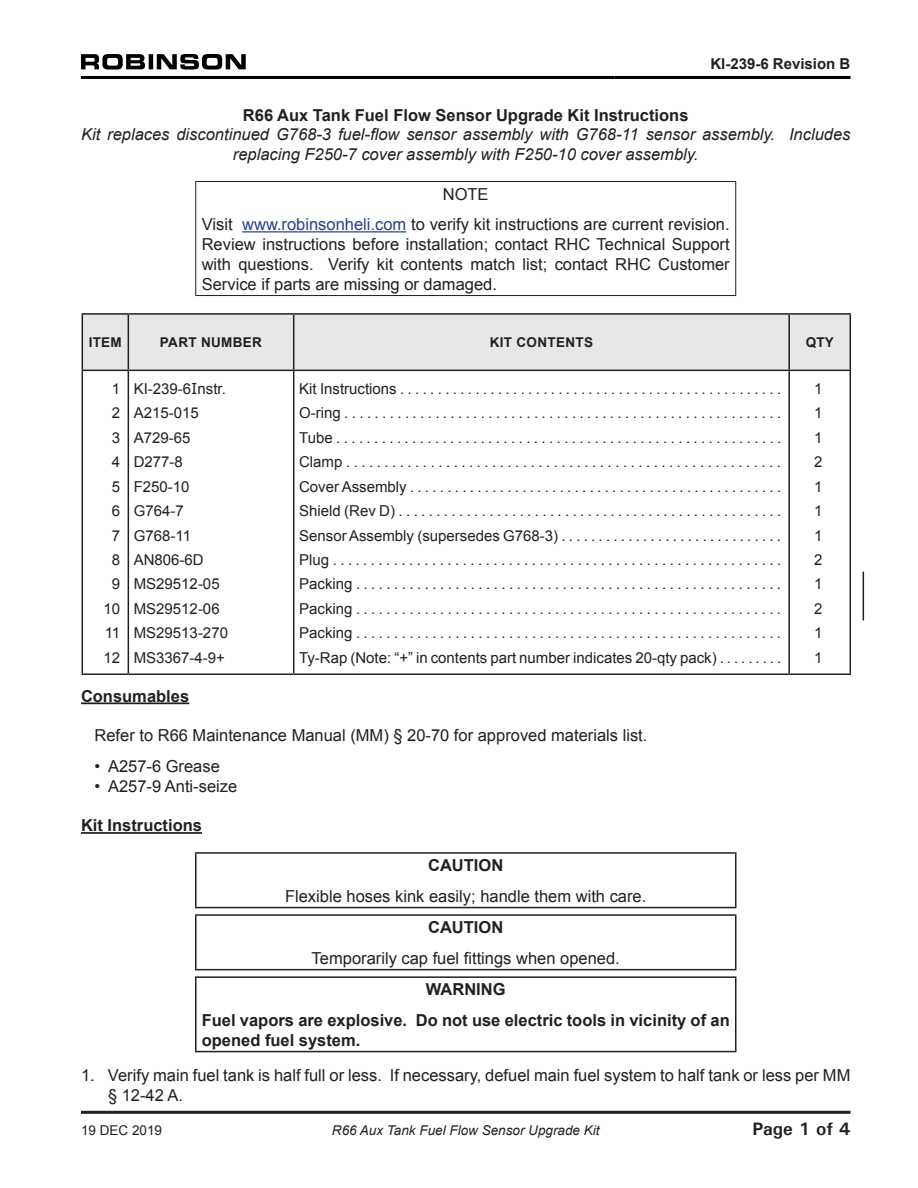
<style>
.page{position:relative;width:918px;height:1188px;background:#fff}
.page>*{position:absolute;margin:0;border:0;box-sizing:border-box;transform-origin:0 0}
.t1{font:700 18px "Univers";color:#231f20}
.t2{font:16.5px/19.8px "Arial";color:#231f20;text-align:center}
.t3{font:700 16.5px/30.6px "Arial";color:#231f20;text-align:center}
.t4{font:italic 16.5px/19.8px "Arial";color:#231f20;text-align:center}
.t5{font:15px "Arial";color:#231f20}
.t6{font:700 15px "Arial";color:#231f20}
.t7{font:italic 13.5px "Arial";color:#231f20}
.t8{font:700 13.5px "Arial";letter-spacing:.025em;color:#231f20}
.t9{font:13.5px "Arial";color:#231f20}
.s1{color:#253f8e}
.s2{font-family:"MS Reference Sans Serif"}
</style>
<div class="page">
<hr style="left:81px;top:1111px;width:769px;height:3px;background:#231f20">
<hr style="left:81px;top:76px;width:189px;height:3px;background:#000">
<hr style="left:270px;top:76px;width:344px;height:3px;background:#000">
<hr style="left:614px;top:76px;width:236px;height:3px;background:#000">
<svg style="left:81px;top:54px;width:165px;height:16px"></svg>
<div style="left:83px;top:315px;width:767px;height:55px;background:#e6e7e9"></div>
<hr style="left:82px;top:313px;width:46px;height:2px;background:#231f20">
<hr style="left:82px;top:315px;width:1px;height:55px;background:#231f20">
<hr style="left:128px;top:313px;width:166px;height:2px;background:#231f20">
<hr style="left:128px;top:315px;width:1px;height:55px;background:#231f20">
<hr style="left:294px;top:313px;width:495px;height:2px;background:#231f20">
<hr style="left:293px;top:315px;width:1px;height:55px;background:#231f20">
<hr style="left:789px;top:313px;width:62px;height:2px;background:#231f20">
<hr style="left:788px;top:315px;width:2px;height:55px;background:#231f20">
<hr style="left:850px;top:315px;width:1px;height:55px;background:#231f20">
<hr style="left:82px;top:370px;width:46px;height:1px;background:#231f20">
<hr style="left:82px;top:371px;width:1px;height:303px;background:#231f20">
<hr style="left:128px;top:370px;width:166px;height:1px;background:#231f20">
<hr style="left:128px;top:371px;width:1px;height:303px;background:#231f20">
<hr style="left:294px;top:370px;width:495px;height:1px;background:#231f20">
<hr style="left:293px;top:371px;width:1px;height:303px;background:#231f20">
<hr style="left:789px;top:370px;width:62px;height:1px;background:#231f20">
<hr style="left:788px;top:371px;width:2px;height:303px;background:#231f20">
<hr style="left:850px;top:371px;width:1px;height:303px;background:#231f20">
<hr style="left:82px;top:674px;width:46px;height:1px;background:#231f20">
<hr style="left:128px;top:674px;width:166px;height:1px;background:#231f20">
<hr style="left:294px;top:674px;width:495px;height:1px;background:#231f20">
<hr style="left:789px;top:674px;width:62px;height:1px;background:#231f20">
<hr style="left:195px;top:181px;width:541px;height:1px;background:#231f20">
<hr style="left:195px;top:182px;width:1px;height:113px;background:#231f20">
<hr style="left:735px;top:182px;width:1px;height:113px;background:#231f20">
<hr style="left:195px;top:295px;width:541px;height:1px;background:#231f20">
<hr style="left:242px;top:231px;width:164px;height:1px;background:#253f8e">
<hr style="left:81px;top:702px;width:108px;height:2px;background:#231f20">
<hr style="left:81px;top:832px;width:121px;height:2px;background:#231f20">
<hr style="left:195px;top:852px;width:541px;height:2px;background:#231f20">
<hr style="left:195px;top:854px;width:1px;height:53px;background:#231f20">
<hr style="left:735px;top:854px;width:1px;height:53px;background:#231f20">
<hr style="left:195px;top:907px;width:541px;height:1px;background:#231f20">
<hr style="left:195px;top:914px;width:541px;height:2px;background:#231f20">
<hr style="left:195px;top:916px;width:1px;height:53px;background:#231f20">
<hr style="left:735px;top:916px;width:1px;height:53px;background:#231f20">
<hr style="left:195px;top:969px;width:541px;height:1px;background:#231f20">
<hr style="left:195px;top:976px;width:541px;height:2px;background:#231f20">
<hr style="left:195px;top:978px;width:1px;height:73px;background:#231f20">
<hr style="left:735px;top:978px;width:1px;height:73px;background:#231f20">
<hr style="left:195px;top:1051px;width:541px;height:1px;background:#231f20">
<hr style="left:863px;top:572px;width:1px;height:48px;background:#231f20">
<p class="t6" style="left:710px;top:54px;width:142px">KI-239-6 Revision B</p>
<p class="t3" style="left:243px;top:100px;width:447px">R66 Aux Tank Fuel Flow Sensor Upgrade Kit Instructions</p>
<p class="t4" style="left:81px;top:125px;width:771px">Kit replaces discontinued G768-3 fuel-flow sensor assembly with G768-11 sensor assembly. Includes replacing F250-7 cover assembly with F250-10 cover assembly.</p>
<p class="t2" style="left:202px;top:179px;width:529px;line-height:30.6px">NOTE<br>Visit <span class="s1">www.robinsonheli.com</span> to verify kit instructions are current revision.</p>
<p class="t2" style="left:202px;top:234px;width:530px;text-align:justify">Review instructions before installation; contact RHC Technical Support with questions. Verify kit contents match list; contact RHC Customer Service if parts are missing or damaged.</p>
<p class="t8" style="left:89px;top:333px;width:34px">ITEM</p>
<p class="t8" style="left:160px;top:333px;width:104px">PART NUMBER</p>
<p class="t8" style="left:490px;top:333px;width:105px">KIT CONTENTS</p>
<p class="t8" style="left:806px;top:333px;width:29px">QTY</p>
<p class="t5" style="left:112px;top:379px;width:116px">1 KI-239-6<span class="s2">I</span>nstr.</p>
<p class="t5" style="left:299px;top:378px;width:484px">Kit Instructions . . . . . . . . . . . . . . . . . . . . . . . . . . . . . . . . . . . . . . . . . . . . . . . . . . .</p>
<p class="t5" style="left:814px;top:378px;width:10px">1</p>
<p class="t5" style="left:112px;top:403px;width:88px">2 A215-015</p>
<p class="t5" style="left:299px;top:403px;width:484px">O-ring . . . . . . . . . . . . . . . . . . . . . . . . . . . . . . . . . . . . . . . . . . . . . . . . . . . . . . . . . .</p>
<p class="t5" style="left:814px;top:403px;width:10px">1</p>
<p class="t5" style="left:112px;top:428px;width:80px">3 A729-65</p>
<p class="t5" style="left:299px;top:428px;width:484px">Tube . . . . . . . . . . . . . . . . . . . . . . . . . . . . . . . . . . . . . . . . . . . . . . . . . . . . . . . . . . .</p>
<p class="t5" style="left:814px;top:428px;width:10px">1</p>
<p class="t5" style="left:112px;top:452px;width:73px">4 D277-8</p>
<p class="t5" style="left:299px;top:452px;width:483px">Clamp . . . . . . . . . . . . . . . . . . . . . . . . . . . . . . . . . . . . . . . . . . . . . . . . . . . . . . . . .</p>
<p class="t5" style="left:814px;top:452px;width:10px">2</p>
<p class="t5" style="left:112px;top:477px;width:79px">5 F250-10</p>
<p class="t5" style="left:299px;top:477px;width:484px">Cover Assembly . . . . . . . . . . . . . . . . . . . . . . . . . . . . . . . . . . . . . . . . . . . . . . . . . .</p>
<p class="t5" style="left:814px;top:477px;width:10px">1</p>
<p class="t5" style="left:112px;top:501px;width:73px">6 G764-7</p>
<p class="t5" style="left:299px;top:501px;width:484px">Shield (Rev D) . . . . . . . . . . . . . . . . . . . . . . . . . . . . . . . . . . . . . . . . . . . . . . . . . . .</p>
<p class="t5" style="left:814px;top:501px;width:10px">1</p>
<p class="t5" style="left:112px;top:525px;width:81px">7 G768-11</p>
<p class="t5" style="left:299px;top:525px;width:483px">Sensor Assembly (supersedes G768-3) . . . . . . . . . . . . . . . . . . . . . . . . . . . . . .</p>
<p class="t5" style="left:814px;top:525px;width:10px">1</p>
<p class="t5" style="left:112px;top:550px;width:93px">8 AN806-6D</p>
<p class="t5" style="left:299px;top:550px;width:484px">Plug . . . . . . . . . . . . . . . . . . . . . . . . . . . . . . . . . . . . . . . . . . . . . . . . . . . . . . . . . . .</p>
<p class="t5" style="left:814px;top:550px;width:10px">2</p>
<p class="t5" style="left:112px;top:574px;width:109px">9 MS29512-05</p>
<p class="t5" style="left:299px;top:574px;width:484px">Packing . . . . . . . . . . . . . . . . . . . . . . . . . . . . . . . . . . . . . . . . . . . . . . . . . . . . . . . .</p>
<p class="t5" style="left:814px;top:574px;width:10px">1</p>
<p class="t5" style="left:104px;top:599px;width:118px">10 MS29512-06</p>
<p class="t5" style="left:299px;top:599px;width:484px">Packing . . . . . . . . . . . . . . . . . . . . . . . . . . . . . . . . . . . . . . . . . . . . . . . . . . . . . . . .</p>
<p class="t5" style="left:814px;top:599px;width:10px">2</p>
<p class="t5" style="left:105px;top:623px;width:125px">11 MS29513-270</p>
<p class="t5" style="left:299px;top:623px;width:484px">Packing . . . . . . . . . . . . . . . . . . . . . . . . . . . . . . . . . . . . . . . . . . . . . . . . . . . . . . . .</p>
<p class="t5" style="left:814px;top:623px;width:10px">1</p>
<p class="t5" style="left:104px;top:648px;width:123px">12 MS3367-4-9+</p>
<p class="t5" style="left:299px;top:648px;width:484px">Ty-Rap (Note: “+” in contents part number indicates 20-qty pack) . . . . . . . . .</p>
<p class="t5" style="left:814px;top:648px;width:10px">1</p>
<p class="t3" style="left:81px;top:681px;width:110px">Consumables</p>
<p class="t2" style="left:94px;top:726px;width:554px">Refer to R66 Maintenance Manual (MM) § 20-70 for approved materials list.</p>
<p class="t2" style="left:94px;top:756px;width:127px">• A257-6 Grease</p>
<p class="t2" style="left:94px;top:776px;width:144px">• A257-9 Anti-seize</p>
<p class="t3" style="left:81px;top:811px;width:123px">Kit Instructions</p>
<p class="t3" style="left:428px;top:850px;width:77px">CAUTION</p>
<p class="t2" style="left:285px;top:886px;width:363px">Flexible hoses kink easily; handle them with care.</p>
<p class="t3" style="left:428px;top:912px;width:77px">CAUTION</p>
<p class="t2" style="left:312px;top:948px;width:310px">Temporarily cap fuel fittings when opened.</p>
<p class="t3" style="left:202px;top:975px;width:529px">WARNING<br>Fuel vapors are explosive. Do not use electric tools in vicinity of an</p>
<p class="t3" style="left:202px;top:1025px;width:160px">opened fuel system.</p>
<p class="t2" style="left:108px;top:1066px;width:744px;text-align:left;text-indent:-27px">1. Verify main fuel tank is half full or less. If necessary, defuel main fuel system to half tank or less per MM § 12-42 A.</p>
<p class="t9" style="left:81px;top:1122px;width:83px">19 DEC 2019</p>
<p class="t7" style="left:332px;top:1122px;width:269px">R66 Aux Tank Fuel Flow Sensor Upgrade Kit</p>
<p class="t1" style="left:753px;top:1118px;width:99px">Page 1 of 4</p>
</div>
